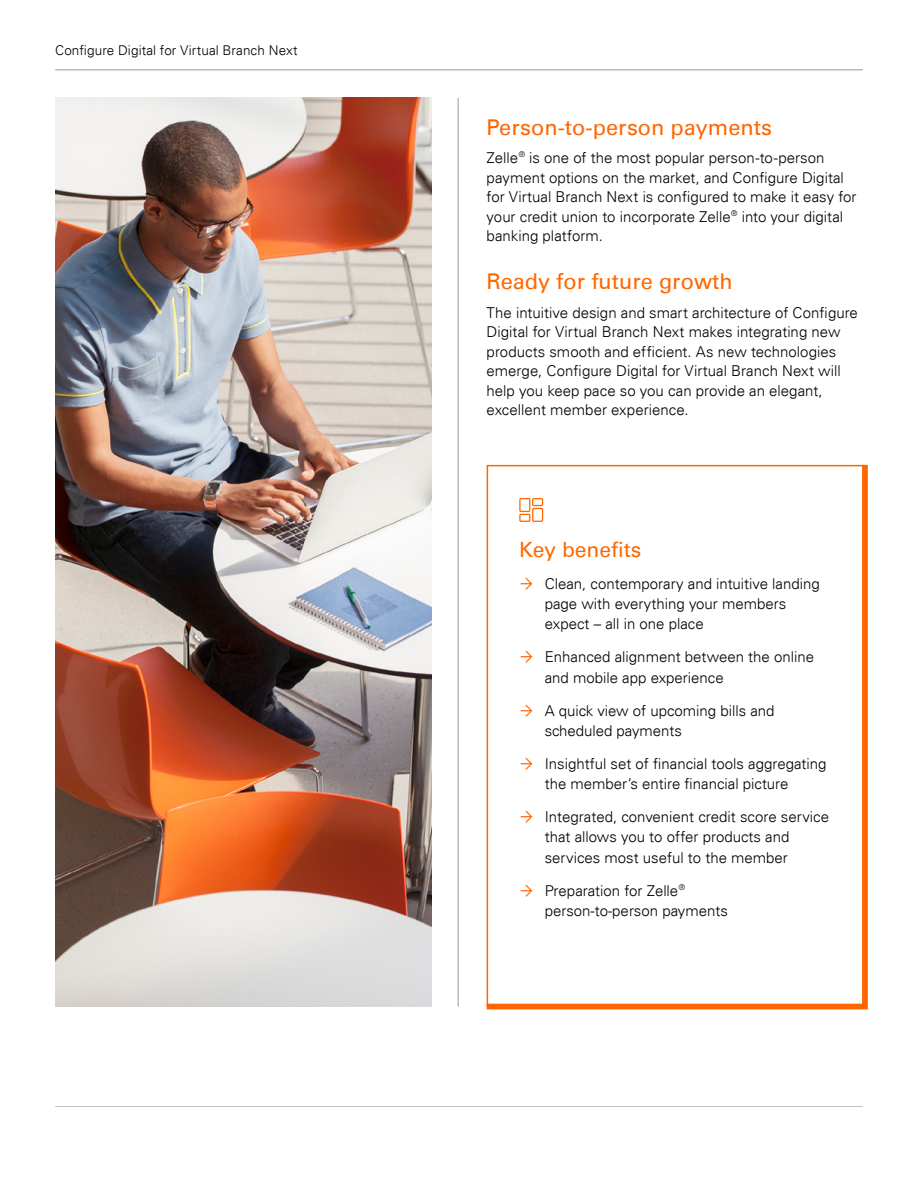
<style>
.page{position:relative;width:918px;height:1188px;background:#fff}
.page>*{position:absolute;margin:0;border:0;box-sizing:border-box;transform-origin:0 0}
.t1{font:21.75px "Univers For Fiserv 55";color:#f60}
.t2{font:21px "Univers For Fiserv 55";color:#f60}
.t3{font:300 15px/19.5px "Univers For Fiserv 45";color:#000}
.t4{font:300 13.5px "Univers For Fiserv 45";letter-spacing:.005em;color:#000}
</style>
<div class="page">
<hr style="left:55px;top:1106px;width:808px;height:1px;background:#c2c2c2">
<hr style="left:55px;top:70px;width:808px;height:1px;background:#999">
<hr style="left:458px;top:98px;width:1px;height:909px;background:#999">
<img style="left:55px;top:98px;width:377px;height:909px">
<svg style="left:486px;top:464px;width:382px;height:546px"></svg>
<svg style="left:519px;top:497px;width:25px;height:26px"></svg>
<svg style="left:521px;top:577px;width:12px;height:13px"></svg>
<svg style="left:521px;top:651px;width:12px;height:12px"></svg>
<svg style="left:521px;top:704px;width:12px;height:12px"></svg>
<svg style="left:521px;top:757px;width:12px;height:13px"></svg>
<svg style="left:521px;top:811px;width:12px;height:12px"></svg>
<svg style="left:521px;top:884px;width:12px;height:12px"></svg>
<p class="t4" style="left:55px;top:42px;width:244px">Configure Digital for Virtual Branch Next</p>
<h1 class="t1" style="left:487px;top:114px;width:287px">Person-to-person payments</h1>
<p class="t3" style="left:487px;top:148px;width:371px">Zelle<sup>®</sup> is one of the most popular person-to-person payment options on the market, and Configure Digital for Virtual Branch Next is configured to make it easy for your credit union to incorporate Zelle<sup>®</sup> into your digital banking platform.</p>
<h1 class="t1" style="left:487px;top:269px;width:248px">Ready for future growth</h1>
<p class="t3" style="left:487px;top:303px;width:373px">The intuitive design and smart architecture of Configure Digital for Virtual Branch Next makes integrating new products smooth and efficient. As new technologies emerge, Configure Digital for Virtual Branch Next will help you keep pace so you can provide an elegant, excellent member experience.</p>
<h2 class="t2" style="left:519px;top:537px;width:124px">Key benefits</h2>
<p class="t3" style="left:545px;top:573px;width:277px;line-height:20.2px">Clean, contemporary and intuitive landing page with everything your members expect – all in one place</p>
<p class="t3" style="left:545px;top:647px;width:271px;line-height:20.2px">Enhanced alignment between the online and mobile app experience</p>
<p class="t3" style="left:545px;top:700px;width:231px;line-height:20.2px">A quick view of upcoming bills and scheduled payments</p>
<p class="t3" style="left:545px;top:753px;width:283px;line-height:20.2px">Insightful set of financial tools aggregating the member’s entire financial picture</p>
<p class="t3" style="left:545px;top:807px;width:286px;line-height:20.2px">Integrated, convenient credit score service that allows you to offer products and services most useful to the member</p>
<p class="t3" style="left:545px;top:880px;width:185px;line-height:20.2px">Preparation for Zelle<sup>® </sup>person-to-person payments</p>
</div>
